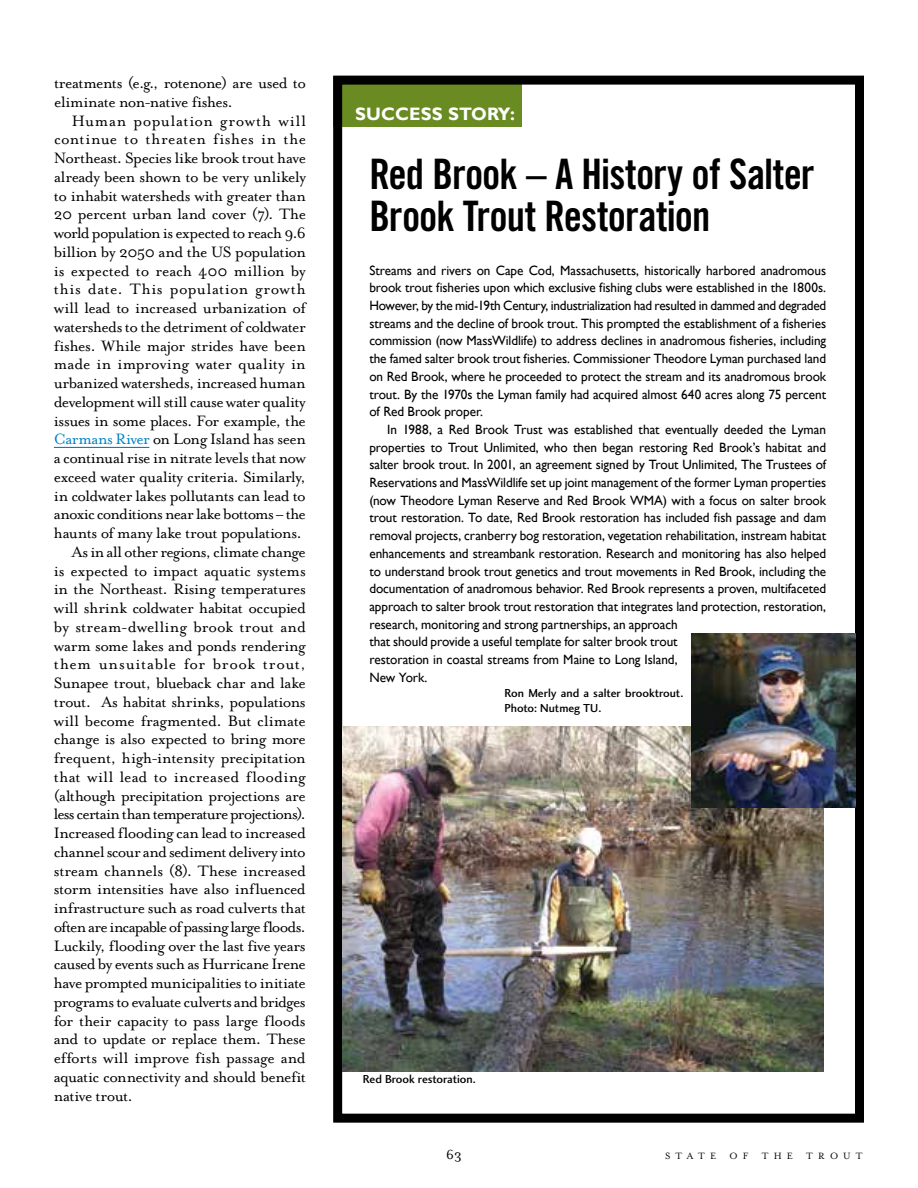
<style>
.page{position:relative;width:918px;height:1188px;background:#fff}
.page>*{position:absolute;margin:0;border:0;box-sizing:border-box;transform-origin:0 0}
.t1{font:42px/42px "Trade Gothic Bold Cond Twenty";letter-spacing:-.02em;color:#000}
.t2{font:700 18px "Gill Sans";letter-spacing:.01em;color:#fff}
.t3{font:17.25px/18.8px "Mrs Eaves Roman";letter-spacing:-.02em;color:#000}
.t4{font:17.25px "Mrs Eaves Roman";letter-spacing:-.04em;color:#000}
.t5{font:17.25px "Mrs Eaves Roman";letter-spacing:.035em;color:#000}
.t6{font:17.25px "Mrs Eaves Roman";letter-spacing:-.045em;color:#000}
.t7{font:17.25px "Mrs Eaves Roman";letter-spacing:.01em;color:#000}
.t8{font:17.25px "Mrs Eaves Roman";color:#000}
.t9{font:17.25px "Mrs Eaves Roman";letter-spacing:.025em;color:#000}
.t10{font:17.25px "Mrs Eaves Roman";letter-spacing:.015em;color:#000}
.t11{font:17.25px "Mrs Eaves Roman";letter-spacing:.045em;color:#000}
.t12{font:15px "Mrs Eaves Roman";color:#000}
.t13{font:13.5px/17.7px "Gill Sans";letter-spacing:-.005em;color:#000;text-align:justify}
.t14{font:12px/15px "Charlotte Sans Medium Plain";color:#000}
.t15{font:10.5px "Mrs Eaves Small Caps";letter-spacing:.5em;color:#000}
.s1{color:#0082c6}
</style>
<div class="page">
<div style="left:334px;top:76px;width:188px;height:51px;background:#6a8a22"></div>
<div style="left:333px;top:76px;width:531px;height:1047px;border:9px solid #000"></div>
<hr style="left:54px;top:447px;width:95px;height:1px;background:#0082c6">
<img style="left:342px;top:727px;width:482px;height:344px">
<img style="left:691px;top:634px;width:164px;height:173px">
<p class="t3" style="left:54px;top:74px;width:254px">treatments (e.g., rotenone) are used to eliminate non-native fishes.</p>
<p class="t11" style="left:72px;top:111px;width:236px">Human population growth will</p>
<p class="t9" style="left:54px;top:130px;width:253px">continue to threaten fishes in the</p>
<p class="t3" style="left:54px;top:149px;width:254px">Northeast. Species like brook trout have</p>
<p class="t3" style="left:54px;top:168px;width:253px">already been shown to be very unlikely</p>
<p class="t3" style="left:54px;top:186px;width:254px">to inhabit watersheds with greater than</p>
<p class="t3" style="left:54px;top:205px;width:254px">20 percent urban land cover (7). The</p>
<p class="t4" style="left:54px;top:224px;width:254px">world population is expected to reach 9.6</p>
<p class="t3" style="left:54px;top:243px;width:253px">billion by 2050 and the US population</p>
<p class="t3" style="left:54px;top:261px;width:253px">is expected to reach 400 million by</p>
<p class="t5" style="left:54px;top:280px;width:253px">this date. This population growth</p>
<p class="t3" style="left:54px;top:299px;width:253px">will lead to increased urbanization of</p>
<p class="t3" style="left:54px;top:318px;width:253px">watersheds to the detriment of coldwater</p>
<p class="t3" style="left:54px;top:336px;width:254px">fishes. While major strides have been</p>
<p class="t10" style="left:54px;top:355px;width:253px">made in improving water quality in</p>
<p class="t3" style="left:54px;top:374px;width:254px">urbanized watersheds, increased human</p>
<p class="t3" style="left:54px;top:393px;width:254px">development will still cause water quality</p>
<p class="t3" style="left:54px;top:411px;width:254px">issues in some places. For example, the</p>
<p class="t3" style="left:54px;top:430px;width:253px"><span class="s1">Carmans River</span> on Long Island has seen</p>
<p class="t3" style="left:54px;top:449px;width:254px">a continual rise in nitrate levels that now</p>
<p class="t3" style="left:54px;top:468px;width:254px">exceed water quality criteria. Similarly,</p>
<p class="t3" style="left:54px;top:486px;width:253px">in coldwater lakes pollutants can lead to</p>
<p class="t4" style="left:54px;top:505px;width:254px">anoxic conditions near lake bottoms – the</p>
<p class="t3" style="left:54px;top:524px;width:249px">haunts of many lake trout populations.</p>
<p class="t3" style="left:72px;top:543px;width:236px">Asinallotherregions,climate change</p>
<p class="t3" style="left:54px;top:561px;width:253px">is expected to impact aquatic systems</p>
<p class="t3" style="left:54px;top:580px;width:254px">in the Northeast. Rising temperatures</p>
<p class="t3" style="left:54px;top:599px;width:254px">will shrink coldwater habitat occupied</p>
<p class="t8" style="left:54px;top:617px;width:254px">by stream-dwelling brook trout and</p>
<p class="t3" style="left:54px;top:636px;width:254px">warm some lakes and ponds rendering</p>
<p class="t5" style="left:54px;top:655px;width:253px">them unsuitable for brook trout,</p>
<p class="t3" style="left:54px;top:674px;width:253px">Sunapee trout, blueback char and lake</p>
<p class="t3" style="left:54px;top:693px;width:254px">trout. As habitat shrinks, populations</p>
<p class="t3" style="left:54px;top:711px;width:254px">will become fragmented. But climate</p>
<p class="t3" style="left:54px;top:730px;width:254px">change is also expected to bring more</p>
<p class="t3" style="left:54px;top:749px;width:253px">frequent, high-intensity precipitation</p>
<p class="t7" style="left:54px;top:767px;width:254px">that will lead to increased flooding</p>
<p class="t3" style="left:54px;top:786px;width:254px">(although precipitation projections are</p>
<p class="t6" style="left:54px;top:805px;width:254px">lesscertainthantemperatureprojections).</p>
<p class="t3" style="left:54px;top:824px;width:254px">Increased flooding can lead to increased</p>
<p class="t3" style="left:54px;top:843px;width:253px">channelscour andsedimentdeliveryinto</p>
<p class="t3" style="left:54px;top:861px;width:254px">stream channels (8). These increased</p>
<p class="t3" style="left:54px;top:880px;width:253px">storm intensities have also influenced</p>
<p class="t3" style="left:54px;top:899px;width:254px">infrastructure such as road culverts that</p>
<p class="t4" style="left:54px;top:917px;width:254px">oftenareincapableofpassinglargefloods.</p>
<p class="t3" style="left:54px;top:936px;width:254px">Luckily, flooding over the last five years</p>
<p class="t3" style="left:54px;top:955px;width:253px">caused by events such as Hurricane Irene</p>
<p class="t3" style="left:54px;top:974px;width:253px">have prompted municipalities to initiate</p>
<p class="t3" style="left:54px;top:993px;width:254px">programstoevaluate culverts andbridges</p>
<p class="t3" style="left:54px;top:1011px;width:254px">for their capacity to pass large floods</p>
<p class="t3" style="left:54px;top:1030px;width:253px">and to update or replace them. These</p>
<p class="t3" style="left:54px;top:1049px;width:253px">efforts will improve fish passage and</p>
<p class="t3" style="left:54px;top:1068px;width:254px">aquatic connectivity and should benefit</p>
<p class="t3" style="left:54px;top:1086px;width:81px">native trout.</p>
<h2 class="t2" style="left:355px;top:104px;width:161px">SUCCESS STORY:</h2>
<h1 class="t1" style="left:369px;top:153px;width:447px">Red Brook – A History of Salter<br>Brook Trout Restoration</h1>
<p class="t13" style="left:369px;top:261px;width:458px">Streams and rivers on Cape Cod, Massachusetts, historically harbored anadromous brook trout fisheries upon which exclusive fishing clubs were established in the 1800s.<br>However, by the mid-19th Century, industrialization had resulted in dammed and degraded streams and the decline of brook trout. This prompted the establishment of a fisheries commission (now MassWildlife) to address declines in anadromous fisheries, including the famed salter brook trout fisheries. Commissioner Theodore Lyman purchased land on Red Brook, where he proceeded to protect the stream and its anadromous brook trout. By the 1970s the Lyman family had acquired almost 640 acres along 75 percent of Red Brook proper.</p>
<p class="t13" style="left:369px;top:420px;width:458px;text-align:left;text-indent:18px">In 1988, a Red Brook Trust was established that eventually deeded the Lyman properties to Trout Unlimited, who then began restoring Red Brook’s habitat and salter brook trout. In 2001, an agreement signed by Trout Unlimited, The Trustees of Reservations and MassWildlife set up joint management of the former Lyman properties (now Theodore Lyman Reserve and Red Brook WMA) with a focus on salter brook trout restoration. To date, Red Brook restoration has included fish passage and dam removal projects, cranberry bog restoration, vegetation rehabilitation, instream habitat enhancements and streambank restoration. Research and monitoring has also helped to understand brook trout genetics and trout movements in Red Brook, including the documentation of anadromous behavior. Red Brook represents a proven, multifaceted approach to salter brook trout restoration that integrates land protection, restoration, research, monitoring and strong partnerships, an approach<br>that should provide a useful template for salter brook trout<br>restoration in coastal streams from Maine to Long Island,<br>New York.</p>
<p class="t14" style="left:505px;top:685px;width:180px">Ron Merly and a salter brooktrout.<br>Photo: Nutmeg TU.</p>
<p class="t14" style="left:363px;top:1071px;width:114px">Red Brook restoration.</p>
<p class="t12" style="left:446px;top:1147px;width:17px">63</p>
<p class="t15" style="left:665px;top:1150px;width:53px">STATE</p>
<p class="t15" style="left:729px;top:1150px;width:21px">O F</p>
<p class="t15" style="left:762px;top:1150px;width:33px">THE</p>
<p class="t15" style="left:806px;top:1150px;width:58px">TROUT</p>
</div>
